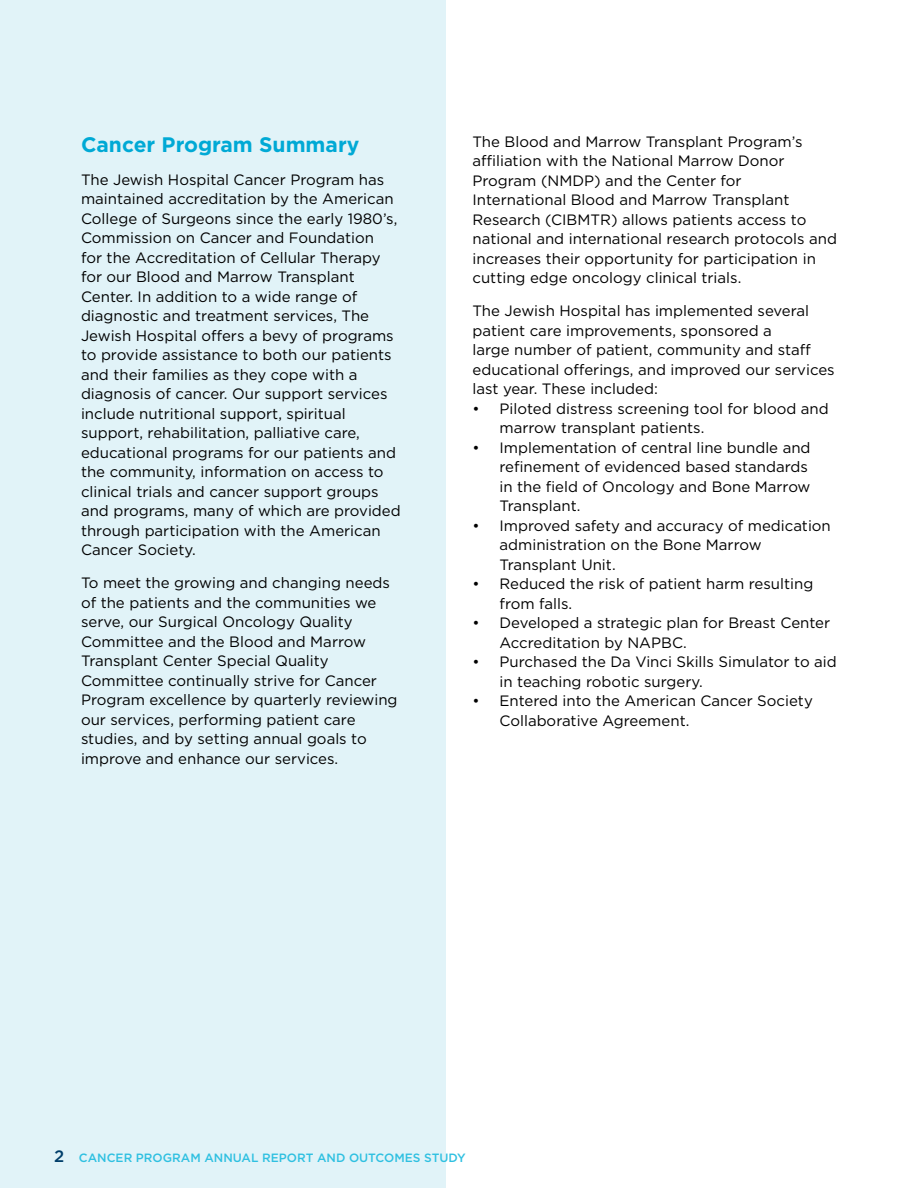
<style>
.page{position:relative;width:918px;height:1188px;background:#fff}
.page>*{position:absolute;margin:0;border:0;box-sizing:border-box;transform-origin:0 0}
.t1{font:700 21px "Gotham";color:#00a9d5}
.t2{font:15px/19.5px "Gotham";color:#000}
.t3{font:500 12px "Gotham";color:#2fc0e1}
.s1{font-size:16.5px;color:#003e6a}
</style>
<div class="page">
<div style="left:0;top:0;width:446px;height:1188px;background:#e1f3f8"></div>
<h1 class="t1" style="left:81px;top:130px;width:280px">Cancer Program Summary</h1>
<p class="t2" style="left:81px;top:169px;width:321px">The Jewish Hospital Cancer Program has maintained accreditation by the American College of Surgeons since the early 1980’s, Commission on Cancer and Foundation<br>for the Accreditation of Cellular Therapy for our Blood and Marrow Transplant Center. In addition to a wide range of diagnostic and treatment services, The Jewish Hospital offers a bevy of programs to provide assistance to both our patients and their families as they cope with a diagnosis of cancer. Our support services include nutritional support, spiritual support, rehabilitation, palliative care, educational programs for our patients and the community, information on access to clinical trials and cancer support groups and programs, many of which are provided through participation with the American Cancer Society.</p>
<p class="t2" style="left:81px;top:573px;width:318px">To meet the growing and changing needs of the patients and the communities we serve, our Surgical Oncology Quality Committee and the Blood and Marrow Transplant Center Special Quality Committee continually strive for Cancer Program excellence by quarterly reviewing our services, performing patient care studies, and by setting annual goals to improve and enhance our services.</p>
<p class="t2" style="left:472px;top:132px;width:366px">The Blood and Marrow Transplant Program’s affiliation with the National Marrow Donor Program (NMDP) and the Center for International Blood and Marrow Transplant Research (CIBMTR) allows patients access to national and international research protocols and increases their opportunity for participation in cutting edge oncology clinical trials.</p>
<p class="t2" style="left:472px;top:301px;width:364px">The Jewish Hospital has implemented several patient care improvements, sponsored a<br>large number of patient, community and staff educational offerings, and improved our services last year. These included:</p>
<p class="t2" style="left:500px;top:399px;width:331px;text-indent:-27px">• Piloted distress screening tool for blood and marrow transplant patients.</p>
<p class="t2" style="left:500px;top:438px;width:313px;text-indent:-27px">• Implementation of central line bundle and refinement of evidenced based standards in the field of Oncology and Bone Marrow Transplant.</p>
<p class="t2" style="left:500px;top:516px;width:333px;text-indent:-27px">• Improved safety and accuracy of medication administration on the Bone Marrow<br>Transplant Unit.</p>
<p class="t2" style="left:500px;top:574px;width:315px;text-indent:-27px">• Reduced the risk of patient harm resulting from falls.</p>
<p class="t2" style="left:500px;top:613px;width:332px;text-indent:-27px">• Developed a strategic plan for Breast Center<br>Accreditation by NAPBC.</p>
<p class="t2" style="left:500px;top:652px;width:339px;text-indent:-27px">• Purchased the Da Vinci Skills Simulator to aid in teaching robotic surgery.</p>
<p class="t2" style="left:500px;top:691px;width:315px;text-indent:-27px">• Entered into the American Cancer Society<br>Collaborative Agreement.</p>
<p class="t3" style="left:54px;top:1150px;width:413px"><span class="s1">2</span> CANCER PROGRAM ANNUAL REPORT AND OUTCOMES STUDY</p>
</div>
